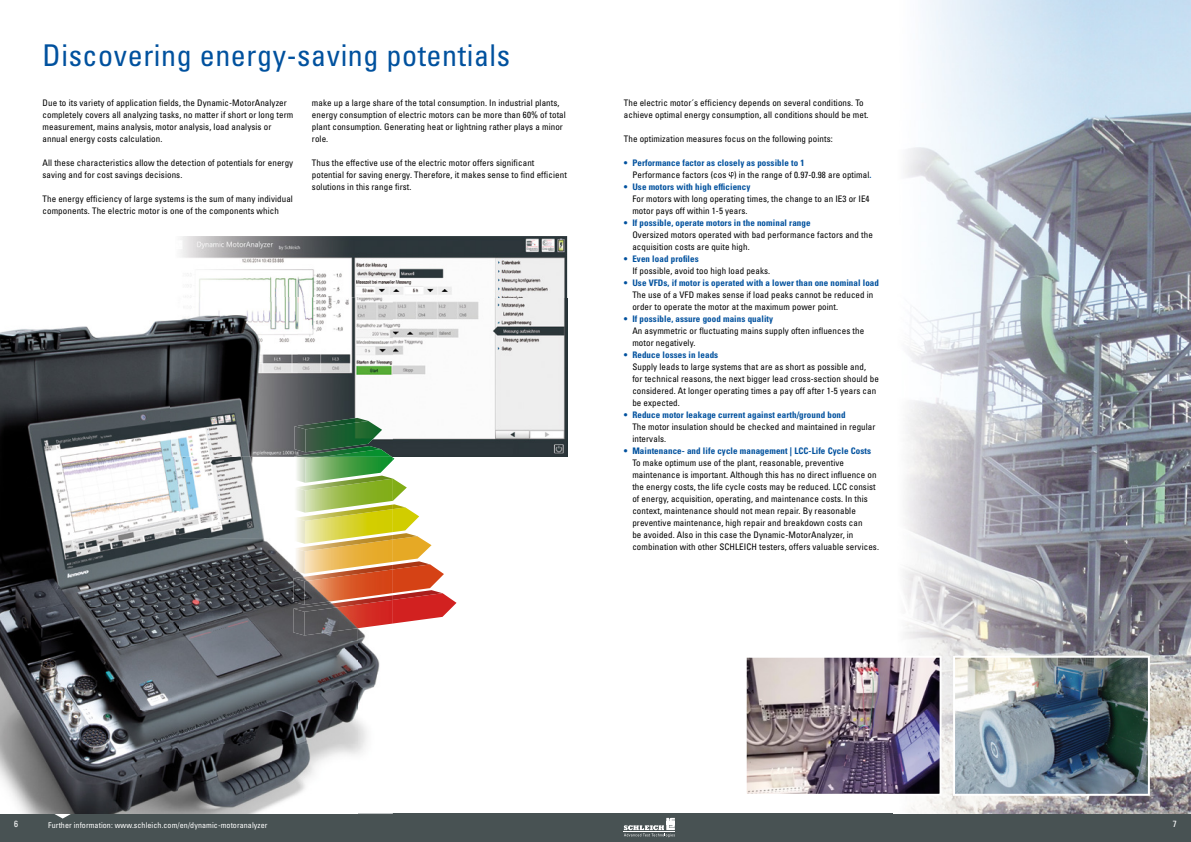
<style>
.page{position:relative;width:1191px;height:842px;background:#fff}
.page>*{position:absolute;margin:0;border:0;box-sizing:border-box;transform-origin:0 0}
.t1{font:condensed 30px "Univers";letter-spacing:.02em;color:#00519e}
.t2{font:condensed 9px/12px "Univers";letter-spacing:.01em;color:#000}
.t3{font:700 condensed 9px "Univers";letter-spacing:.01em;color:#00519e}
.t4{font:condensed 9px "Univers";color:#fff}
.t5{font:condensed 8px "Univers";letter-spacing:.01em;color:#fff}
.s1{font-weight:700;color:#00519e}
</style>
<div class="page">
<div style="left:0;top:814px;width:595px;height:28px;background:#485253"></div>
<div style="left:595px;top:814px;width:596px;height:28px;background:#485253"></div>
<svg style="left:54px;top:814px;width:17px;height:4px"></svg>
<svg style="left:624px;top:818px;width:51px;height:19px"></svg>
<img style="left:904px;top:0;width:287px;height:814px">
<svg style="left:728px;top:172px;width:6px;height:6px"></svg>
<img style="left:953px;top:656px;width:196px;height:140px">
<img style="left:746px;top:656px;width:195px;height:140px">
<img style="left:180px;top:236px;width:387px;height:63px">
<img style="left:393px;top:299px;width:174px;height:158px">
<svg style="left:393px;top:479px;width:63px;height:144px"></svg>
<img style="left:0;top:320px;width:171px;height:80px">
<img style="left:0;top:400px;width:178px;height:414px">
<img style="left:178px;top:457px;width:215px;height:357px">
<img style="left:171px;top:297px;width:222px;height:160px">
<img style="left:304px;top:612px;width:89px;height:23px">
<img style="left:293px;top:612px;width:11px;height:23px">
<img style="left:293px;top:605px;width:100px;height:7px">
<img style="left:305px;top:581px;width:88px;height:24px">
<img style="left:294px;top:574px;width:99px;height:7px">
<img style="left:293px;top:578px;width:12px;height:27px">
<img style="left:305px;top:551px;width:88px;height:23px">
<img style="left:294px;top:551px;width:11px;height:23px">
<img style="left:294px;top:544px;width:99px;height:7px">
<img style="left:305px;top:521px;width:88px;height:23px">
<img style="left:294px;top:521px;width:11px;height:23px">
<img style="left:294px;top:513px;width:99px;height:8px">
<img style="left:305px;top:490px;width:88px;height:23px">
<img style="left:294px;top:490px;width:11px;height:23px">
<img style="left:294px;top:483px;width:99px;height:7px">
<img style="left:294px;top:457px;width:99px;height:26px">
<img style="left:381px;top:449px;width:11px;height:8px">
<img style="left:297px;top:457px;width:26px;height:2px">
<img style="left:294px;top:452px;width:87px;height:5px">
<img style="left:305px;top:421px;width:77px;height:31px">
<img style="left:294px;top:429px;width:11px;height:23px">
<img style="left:294px;top:418px;width:74px;height:11px">
<h1 class="t1" style="left:43px;top:37px;width:469px">Discovering energy-saving potentials</h1>
<p class="t2" style="left:312px;top:97px;width:255px">make up a large share of the total consumption. In industrial plants, energy consumption of electric motors can be more than 60% of total plant consumption. Generating heat or lightning rather plays a minor role.</p>
<p class="t2" style="left:312px;top:157px;width:256px">Thus the effective use of the electric motor offers significant potential for saving energy. Therefore, it makes sense to find efficient solutions in this range first.</p>
<p class="t2" style="left:43px;top:97px;width:252px">Due to its variety of application fields, the Dynamic-MotorAnalyzer completely covers all analyzing tasks, no matter if short or long term measurement, mains analysis, motor analysis, load analysis or annual energy costs calculation.</p>
<p class="t2" style="left:43px;top:157px;width:252px">All these characteristics allow the detection of potentials for energy saving and for cost savings decisions.</p>
<p class="t2" style="left:43px;top:193px;width:252px">The energy efficiency of large systems is the sum of many individual components. The electric motor is one of the components which</p>
<p class="t2" style="left:624px;top:97px;width:246px">The electric motor´s efficiency depends on several conditions. To achieve optimal energy consumption, all conditions should be met.</p>
<p class="t2" style="left:624px;top:133px;width:210px">The optimization measures focus on the following points:</p>
<p class="t2" style="left:632px;top:157px;width:241px;text-indent:-9px"><span class="s1">• Performance factor as closely as possible to 1<br></span>Performance factors (cos ) in the range of 0.97-0.98 are optimal<span class="s1">.</span></p>
<p class="t3" style="left:624px;top:182px;width:128px">• Use motors with high efficiency</p>
<p class="t2" style="left:632px;top:193px;width:239px">For motors with long operating times, the change to an IE3 or IE4 motor pays off within 1-5 years.</p>
<p class="t3" style="left:624px;top:218px;width:188px">• If possible, operate motors in the nominal range</p>
<p class="t2" style="left:632px;top:229px;width:242px">Oversized motors operated with bad performance factors and the acquisition costs are quite high.</p>
<p class="t3" style="left:624px;top:254px;width:76px">• Even load profiles</p>
<p class="t2" style="left:632px;top:265px;width:139px">If possible, avoid too high load peaks.</p>
<p class="t3" style="left:624px;top:278px;width:257px">• Use VFDs, if motor is operated with a lower than one nominal load</p>
<p class="t2" style="left:632px;top:289px;width:243px">The use of a VFD makes sense if load peaks cannot be reduced in order to operate the motor at the maximum power point.</p>
<p class="t3" style="left:624px;top:314px;width:151px">• If possible, assure good mains quality</p>
<p class="t2" style="left:632px;top:325px;width:233px">An asymmetric or fluctuating mains supply often influences the motor negatively.</p>
<p class="t3" style="left:624px;top:350px;width:96px">• Reduce losses in leads</p>
<p class="t2" style="left:632px;top:361px;width:248px">Supply leads to large systems that are as short as possible and,<br>for technical reasons, the next bigger lead cross-section should be considered. At longer operating times a pay off after 1-5 years can be expected.</p>
<p class="t3" style="left:624px;top:410px;width:223px">• Reduce motor leakage current against earth/ground bond</p>
<p class="t2" style="left:632px;top:421px;width:245px">The motor insulation should be checked and maintained in regular intervals.</p>
<p class="t3" style="left:624px;top:446px;width:249px">• Maintenance- and life cycle management | LCC-Life Cycle Costs</p>
<p class="t2" style="left:632px;top:457px;width:248px">To make optimum use of the plant, reasonable, preventive maintenance is important. Although this has no direct influence on the energy costs, the life cycle costs may be reduced. LCC consist of energy, acquisition, operating, and maintenance costs. In this context, maintenance should not mean repair. By reasonable preventive maintenance, high repair and breakdown costs can<br>be avoided. Also in this case the Dynamic-MotorAnalyzer, in combination with other SCHLEICH testers, offers valuable services.</p>
<p class="t4" style="left:14px;top:817px;width:5px">6</p>
<p class="t5" style="left:48px;top:820px;width:221px">Further information: www.schleich.com/en/dynamic-motoranalyzer</p>
<p class="t4" style="left:1172px;top:817px;width:5px">7</p>
</div>
